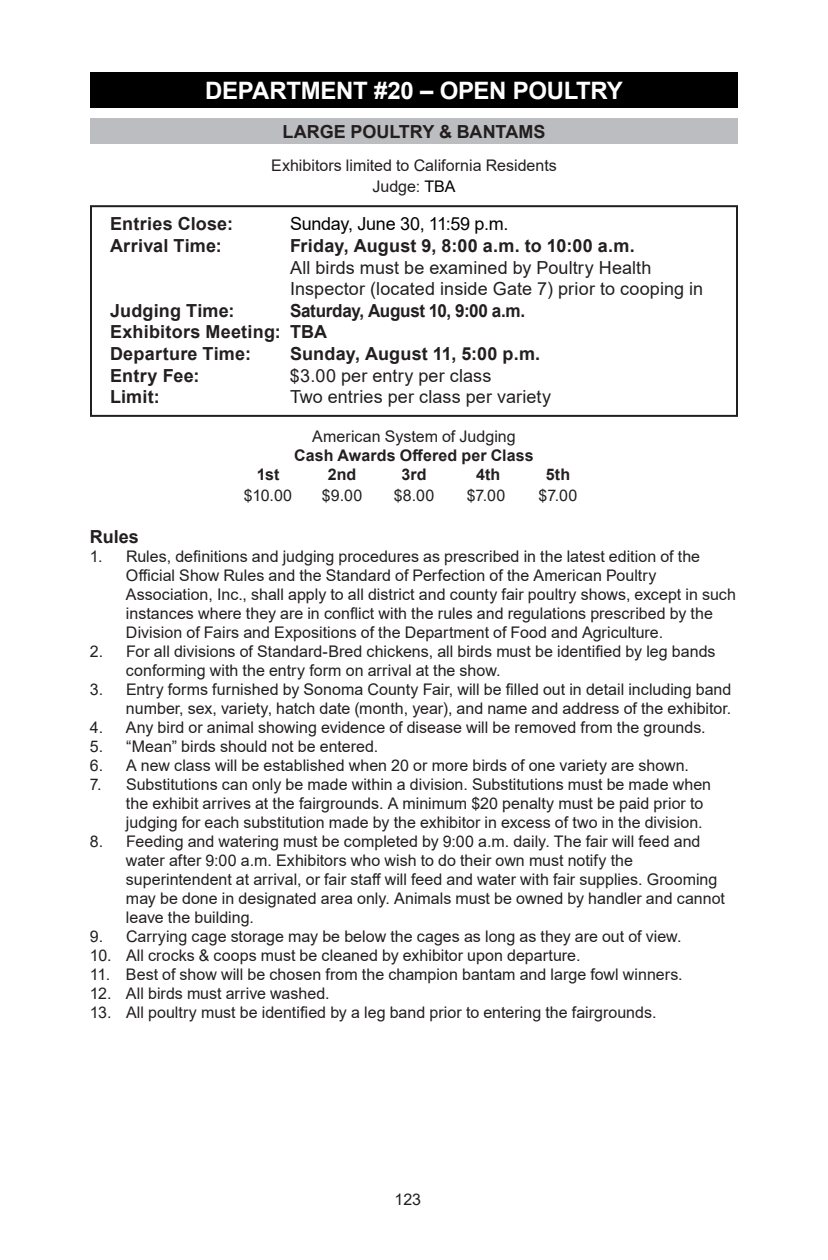
<style>
.page{position:relative;width:828px;height:1260px;background:#fff}
.page>*{position:absolute;margin:0;border:0;box-sizing:border-box;transform-origin:0 0}
.t1{font:700 24px "Arial";letter-spacing:-.015em;color:#fff}
.t2{font:700 18px "Arial";letter-spacing:.01em;color:#231f20}
.t3{font:18px/21.6px "Arial";letter-spacing:.005em;color:#231f20}
.t4{font:700 18px/21.6px "Arial";letter-spacing:.01em;color:#231f20;scale:.95 1}
.t5{font:18px "Arial";letter-spacing:-.015em;color:#000}
.t6{font:16px/19px "Arial";color:#231f20}
.t7{font:700 16px "Arial";letter-spacing:.01em;color:#231f20}
.s1{color:#000}
</style>
<div class="page">
<div style="left:90px;top:72px;width:648px;height:36px;background:#000"></div>
<div style="left:90px;top:118px;width:648px;height:26px;background:#bcbdc0"></div>
<div style="left:90px;top:205px;width:648px;height:212px;border:2px solid #231f20"></div>
<h1 class="t1" style="left:205px;top:74px;width:419px">DEPARTMENT #20 – OPEN POULTRY</h1>
<p class="t2" style="left:282px;top:118px;width:265px">LARGE POULTRY &amp; BANTAMS</p>
<p class="t6" style="left:271px;top:155px;width:287px;line-height:21px;text-align:center">Exhibitors limited to California Residents<br>Judge: <span class="s1">TBA</span></p>
<p class="t2" style="left:376px;top:118px;width:78px">???????</p>
<p class="t2" style="left:110px;top:211px;width:125px">Entries Close:</p>
<p class="t5" style="left:290px;top:212px;width:220px">Sunday, June 30, 11:59 p.m.</p>
<p class="t2" style="left:110px;top:233px;width:113px">Arrival Time:</p>
<p class="t2" style="left:290px;top:233px;width:346px">Friday, August 9, 8:00 a.m. to 10:00 a.m.</p>
<p class="t3" style="left:290px;top:256px;width:415px">All birds must be examined by Poultry Health<br>Inspector (located inside Gate 7) prior to cooping in</p>
<p class="t2" style="left:110px;top:298px;width:126px">Judging Time:</p>
<p class="t4" style="left:110px;top:300px;width:439px;text-indent:180px">Saturday, August 10, 9:00 a.m.<br>Exhibitors Meeting: TBA<br>Departure Time:</p>
<p class="t2" style="left:290px;top:341px;width:252px">Sunday, August 11, 5:00 p.m.</p>
<p class="t2" style="left:110px;top:362px;width:91px">Entry Fee:</p>
<p class="t3" style="left:290px;top:364px;width:203px">$3.00 per entry per class</p>
<p class="t2" style="left:110px;top:384px;width:51px">Limit:</p>
<p class="t3" style="left:290px;top:386px;width:263px">Two entries per class per variety</p>
<p class="t6" style="left:312px;top:427px;width:205px">American System of Judging</p>
<p class="t7" style="left:294px;top:444px;width:241px">Cash Awards Offered per Class</p>
<p class="t7" style="left:257px;top:463px;width:24px">1st</p>
<p class="t7" style="left:328px;top:463px;width:30px">2nd</p>
<p class="t7" style="left:402px;top:463px;width:27px">3rd</p>
<p class="t7" style="left:476px;top:463px;width:26px">4th</p>
<p class="t7" style="left:546px;top:463px;width:26px">5th</p>
<p class="t6" style="left:244px;top:486px;width:50px">$10.00</p>
<p class="t6" style="left:322px;top:486px;width:42px">$9.00</p>
<p class="t6" style="left:394px;top:486px;width:42px">$8.00</p>
<p class="t6" style="left:467px;top:486px;width:40px">$7.00</p>
<p class="t6" style="left:539px;top:486px;width:40px">$7.00</p>
<p class="t2" style="left:90px;top:524px;width:51px">Rules</p>
<p class="t6" style="left:126px;top:547px;width:612px;text-indent:-36px">1. Rules, definitions and judging procedures as prescribed in the latest edition of the Official Show Rules and the Standard of Perfection of the American Poultry Association, Inc., shall apply to all district and county fair poultry shows, except in such instances where they are in conflict with the rules and regulations prescribed by the Division of Fairs and Expositions of the Department of Food and Agriculture.</p>
<p class="t6" style="left:126px;top:642px;width:591px;text-indent:-36px">2. For all divisions of Standard-Bred chickens, all birds must be identified by leg bands conforming with the entry form on arrival at the show.</p>
<p class="t6" style="left:90px;top:679px;width:643px;text-align:right">3. Entry forms furnished by Sonoma County Fair, will be filled out in detail including band number, sex, variety, hatch date (month, year), and name and address of the exhibitor.</p>
<p class="t6" style="left:90px;top:717px;width:617px">4. Any bird or animal showing evidence of disease will be removed from the grounds.</p>
<p class="t6" style="left:90px;top:736px;width:290px">5. “Mean” birds should not be entered.</p>
<p class="t6" style="left:90px;top:755px;width:601px">6. A new class will be established when 20 or more birds of one variety are shown.</p>
<p class="t6" style="left:126px;top:774px;width:587px;text-indent:-36px">7. Substitutions can only be made within a division. Substitutions must be made when the exhibit arrives at the fairgrounds. A minimum $20 penalty must be paid prior to judging for each substitution made by the exhibitor in excess of two in the division.</p>
<p class="t6" style="left:126px;top:831px;width:600px;text-indent:-36px">8. Feeding and watering must be completed by 9:00 a.m. daily. The fair will feed and water after 9:00 a.m. Exhibitors who wish to do their own must notify the superintendent at arrival, or fair staff will feed and water with fair supplies. Grooming may be done in designated area only. Animals must be owned by handler and cannot leave the building.</p>
<p class="t6" style="left:90px;top:926px;width:593px">9. Carrying cage storage may be below the cages as long as they are out of view.</p>
<p class="t6" style="left:90px;top:945px;width:492px">10. All crocks &amp; coops must be cleaned by exhibitor upon departure.</p>
<p class="t6" style="left:90px;top:964px;width:594px">11. Best of show will be chosen from the champion bantam and large fowl winners.</p>
<p class="t6" style="left:90px;top:983px;width:241px">12. All birds must arrive washed.</p>
<p class="t6" style="left:90px;top:1002px;width:568px">13. All poultry must be identified by a leg band prior to entering the fairgrounds.</p>
<p class="t6" style="left:395px;top:1189px;width:28px">123</p>
</div>
